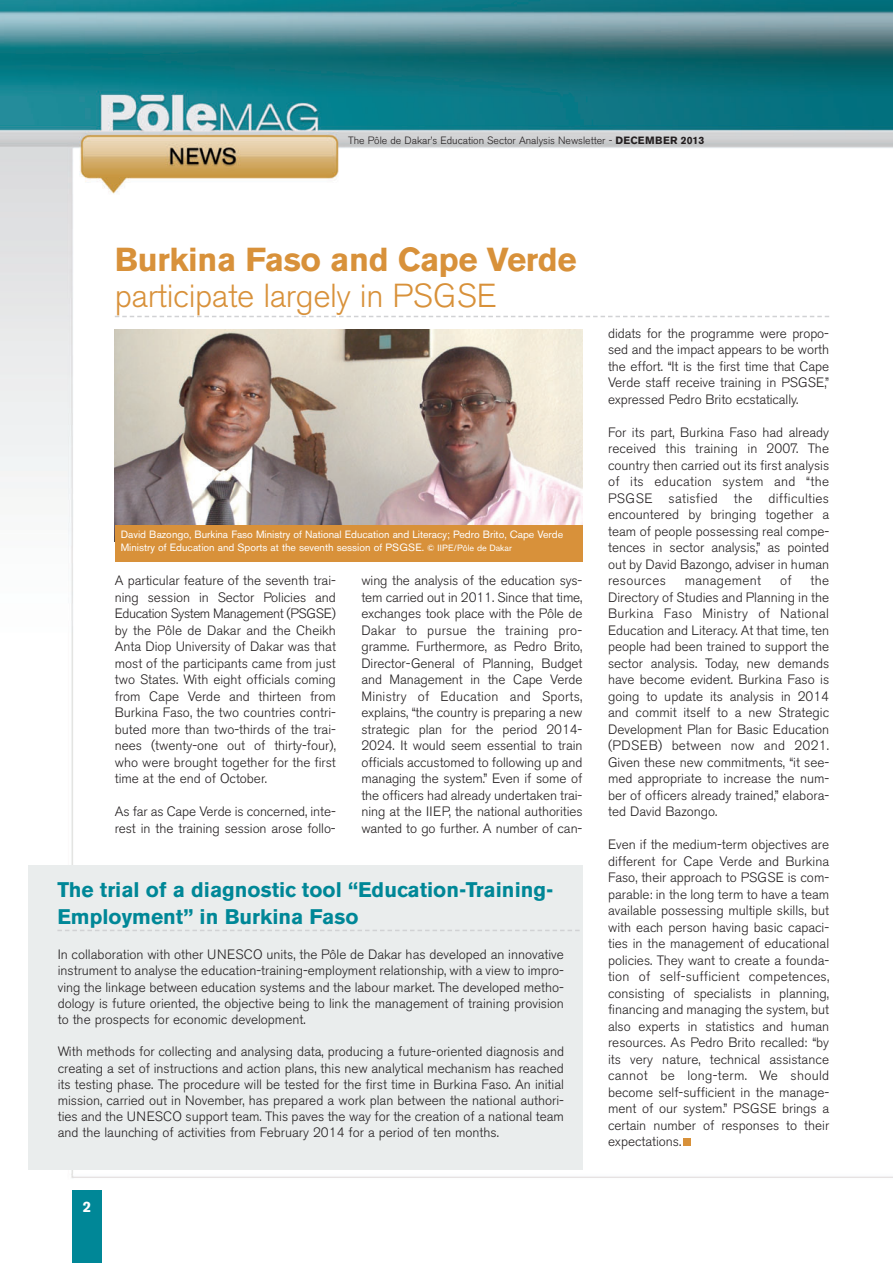
<style>
.page{position:relative;width:893px;height:1263px;background:#fff}
.page>*{position:absolute;margin:0;border:0;box-sizing:border-box;transform-origin:0 0}
.t1{font:300 33px "Akzidenz Grotesk BE";letter-spacing:-.01em;color:#d8913a}
.t2{font:700 33px "Akzidenz Grotesk BE";letter-spacing:-.01em;color:#d8913a}
.t3{font:700 21px/27px "Akzidenz Grotesk BE";color:#008797}
.t4{font:700 15px "Akzidenz Grotesk BE";color:#fff}
.t5{font:300 13.5px/16.5px "Akzidenz Grotesk BE";color:#231f20;text-align:justify}
.t6{font:300 13.5px "Akzidenz Grotesk BE";letter-spacing:.02em;color:#231f20}
.t7{font:10.5px/12.6px "Akzidenz Grotesk BE";color:#fff}
.t8{font:300 10.5px "Akzidenz Grotesk BE";color:#231f20}
.s1{font-weight:700}
.s2{font-size:9px}
</style>
<div class="page">
<img style="left:0;top:0;width:893px;height:1191px">
<hr style="left:892px;top:148px;width:1px;height:1021px;background:#faf1e5">
<div style="left:28px;top:865px;width:555px;height:304px;background:#eaeded"></div>
<div style="left:72px;top:1191px;width:30px;height:72px;background:#008797"></div>
<svg style="left:115px;top:316px;width:714px;height:1px"></svg>
<img style="left:115px;top:329px;width:468px;height:196px">
<svg style="left:57px;top:930px;width:523px;height:1px"></svg>
<div style="left:683px;top:1139px;width:7px;height:7px;background:#d8913a"></div>
<div style="left:115px;top:525px;width:468px;height:36px;background:#d8913a"></div>
<p class="t8" style="left:348px;top:136px;width:358px">The Pôle de Dakar’s Education Sector Analysis Newsletter - <span class="s1">DECEMBER 2013</span></p>
<h1 class="t2" style="left:115px;top:247px;width:463px">Burkina Faso and Cape Verde</h1>
<h1 class="t1" style="left:115px;top:282px;width:384px">participate largely in PSGSE</h1>
<p class="t7" style="left:121px;top:529px;width:444px">David Bazongo, Burkina Faso Ministry of National Education and Literacy; Pedro Brito, Cape Verde<br>Ministry of Education and Sports at the seventh session of PSGSE. <span class="s2">© IIPE/Pôle de Dakar</span></p>
<p class="t5" style="left:115px;top:573px;width:223px">A particular feature of the seventh trai&shy;ning session in Sector Policies and Education System Management (PSGSE) by the Pôle de Dakar and the Cheikh Anta Diop University of Dakar was that most of the participants came from just two States. With eight officials coming from Cape Verde and thirteen from Burkina Faso, the two countries contri&shy;buted more than two-thirds of the trai&shy;nees (twenty-one out of thirty-four), who were brought together for the first time at the end of October.</p>
<p class="t5" style="left:115px;top:804px;width:222px">As far as Cape Verde is concerned, inte&shy;rest in the training session arose follo-</p>
<p class="t5" style="left:361px;top:573px;width:223px">wing the analysis of the education sys&shy;tem carried out in 2011. Since that time, exchanges took place with the Pôle de Dakar to pursue the training pro&shy;gramme. Furthermore, as Pedro Brito, Director-General of Planning, Budget and Management in the Cape Verde Ministry of Education and Sports, explains, “the country is preparing a new strategic plan for the period 2014- 2024. It would seem essential to train officials accustomed to following up and managing the system.” Even if some of the officers had already undertaken trai&shy;ning at the IIEP, the national authorities wanted to go further. A number of can-</p>
<h2 class="t3" style="left:57px;top:878px;width:498px">The trial of a diagnostic tool “Education-Training-<br>Employment” in Burkina Faso</h2>
<p class="t5" style="left:58px;top:947px;width:508px">In collaboration with other UNESCO units, the Pôle de Dakar has developed an innovative instrument to analyse the education-training-employment relationship, with a view to impro&shy;ving the linkage between education systems and the labour market. The developed metho&shy;dology is future oriented, the objective being to link the management of training provision to the prospects for economic development.</p>
<p class="t5" style="left:58px;top:1045px;width:508px">With methods for collecting and analysing data, producing a future-oriented diagnosis and creating a set of instructions and action plans, this new analytical mechanism has reached its testing phase. The procedure will be tested for the first time in Burkina Faso. An initial mission, carried out in November, has prepared a work plan between the national authori&shy;ties and the UNESCO support team. This paves the way for the creation of a national team and the launching of activities from February 2014 for a period of ten months.</p>
<p class="t4" style="left:83px;top:1200px;width:10px">2</p>
<p class="t5" style="left:608px;top:326px;width:223px">didats for the programme were propo&shy;sed and the impact appears to be worth the effort. “It is the first time that Cape Verde staff receive training in PSGSE,” expressed Pedro Brito ecstatically.</p>
<p class="t5" style="left:608px;top:425px;width:223px">For its part, Burkina Faso had already received this training in 2007. The country then carried out its first analysis of its education system and “the PSGSE satisfied the difficulties encountered by bringing together a team of people possessing real compe&shy;tences in sector analysis,” as pointed out by David Bazongo, adviser in human resources</p>
<p class="t6" style="left:685px;top:575px;width:78px">management</p>
<p class="t5" style="left:780px;top:573px;width:13px">of</p>
<p class="t5" style="left:608px;top:573px;width:223px;text-indent:202px">the Directory of Studies and Planning in the Burkina Faso Ministry of National Education and Literacy. At that time, ten people had been trained to support the sector analysis. Today, new demands have become evident. Burkina Faso is going to update its analysis in 2014 and commit itself to a new Strategic Development Plan for Basic Education (PDSEB) between now and 2021.<br>Given these new commitments, “it see&shy;med appropriate to increase the num&shy;ber of officers already trained,” elabora&shy;ted David Bazongo.</p>
<p class="t5" style="left:608px;top:837px;width:223px">Even if the medium-term objectives are different for Cape Verde and Burkina Faso, their approach to PSGSE is com&shy;parable: in the long term to have a team available possessing multiple skills, but with each person having basic capaci&shy;ties in the management of educational policies. They want to create a founda&shy;tion of self-sufficient competences, consisting of specialists in planning, financing and managing the system, but also experts in statistics and human resources. As Pedro Brito recalled: “by its very nature, technical assistance cannot be long-term. We should become self-sufficient in the manage&shy;ment of our system.” PSGSE brings a certain number of responses to their expectations.</p>
</div>
